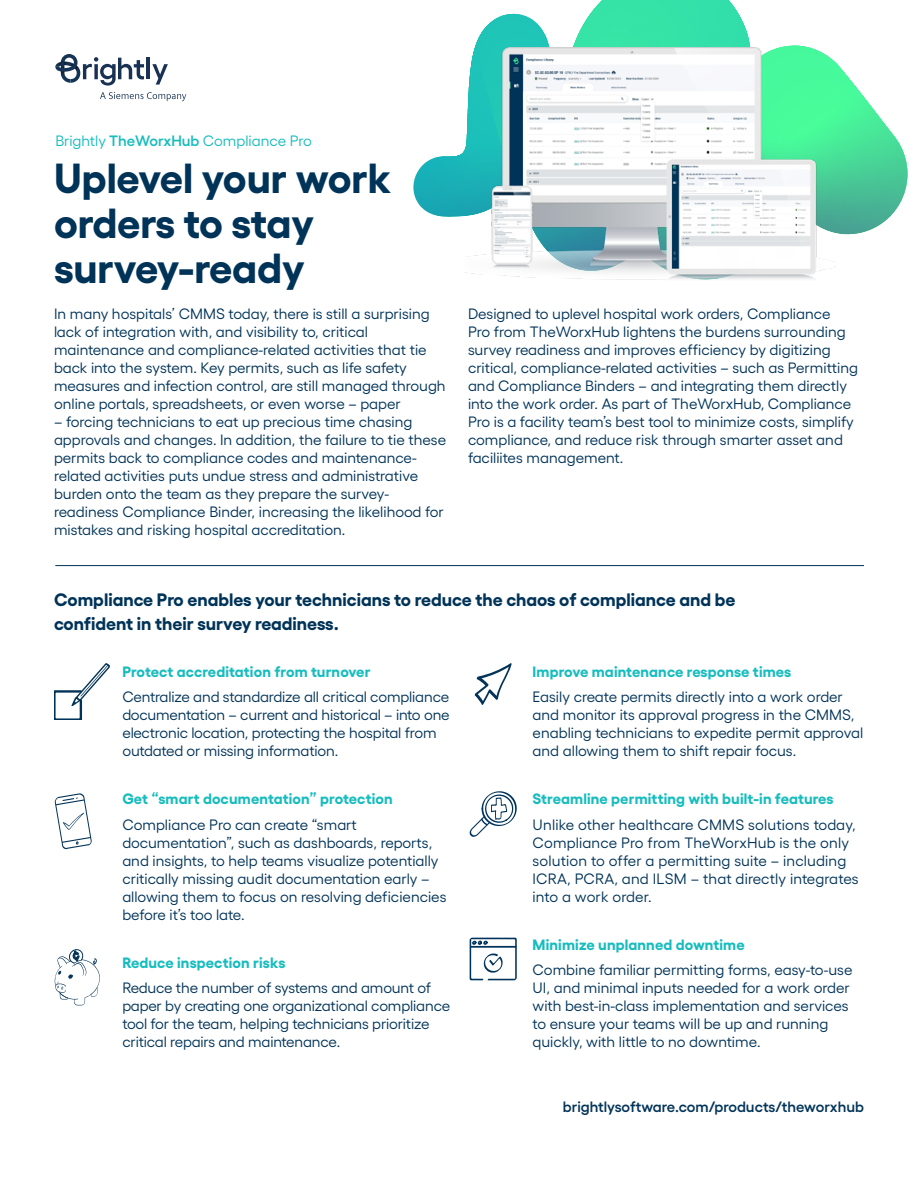
<style>
.page{position:relative;width:918px;height:1188px;background:#fff}
.page>*{position:absolute;margin:0;border:0;box-sizing:border-box;transform-origin:0 0}
.t1{font:700 42px/45px "Yellix";letter-spacing:-.005em;color:#003358}
.t2{font:700 18px/24px "Yellix";color:#003358}
.t3{font:15px/18px "Yellix";color:#003358}
.t4{font:700 15px "Yellix";letter-spacing:.01em;color:#17bcbe}
.t5{font:600 15px "Yellix";color:#003358}
.t6{font:15px "Yellix";color:#17bcbe}
.s1{font-weight:600}
</style>
<div class="page">
<svg style="left:413px;top:0;width:290px;height:217px"></svg>
<hr style="left:55px;top:565px;width:809px;height:1px;background:#003358">
<svg style="left:54px;top:663px;width:56px;height:57px"></svg>
<svg style="left:55px;top:793px;width:37px;height:56px"></svg>
<svg style="left:55px;top:950px;width:45px;height:55px"></svg>
<svg style="left:100px;top:92px;width:86px;height:9px"></svg>
<hr style="left:147px;top:58px;width:3px;height:21px;background:#193254">
<svg style="left:152px;top:64px;width:16px;height:21px"></svg>
<svg style="left:55px;top:54px;width:89px;height:32px"></svg>
<svg style="left:474px;top:663px;width:38px;height:42px"></svg>
<svg style="left:469px;top:791px;width:48px;height:46px"></svg>
<svg style="left:470px;top:938px;width:47px;height:42px"></svg>
<img style="left:464px;top:47px;width:371px;height:233px">
<p class="t6" style="left:55px;top:129px;width:258px">Brightly <span class="s1">TheWorxHub</span> Compliance Pro</p>
<h1 class="t1" style="left:54px;top:151px;width:339px">Uplevel your work orders to stay survey-ready</h1>
<p class="t3" style="left:54px;top:303px;width:393px">In many hospitals’ CMMS today, there is still a surprising lack of integration with, and visibility to, critical maintenance and compliance-related activities that tie back into the system. Key permits, such as life safety measures and infection control, are still managed through online portals, spreadsheets, or even worse – paper</p>
<p class="t3" style="left:54px;top:411px;width:394px">– forcing technicians to eat up precious time chasing approvals and changes. In addition, the failure to tie these permits back to compliance codes and maintenance&shy;related activities puts undue stress and administrative burden onto the team as they prepare the survey&shy;readiness Compliance Binder, increasing the likelihood for mistakes and risking hospital accreditation.</p>
<p class="t3" style="left:468px;top:303px;width:392px">Designed to uplevel hospital work orders, Compliance<br>Pro from TheWorxHub lightens the burdens surrounding survey readiness and improves efficiency by digitizing critical, compliance-related activities – such as Permitting and Compliance Binders – and integrating them directly into the work order. As part of TheWorxHub, Compliance Pro is a facility team’s best tool to minimize costs, simplify compliance, and reduce risk through smarter asset and faciliites management.</p>
<p class="t2" style="left:54px;top:586px;width:683px">Compliance Pro enables your technicians to reduce the chaos of compliance and be confident in their survey readiness.</p>
<p class="t4" style="left:122px;top:660px;width:250px">Protect accreditation from turnover</p>
<p class="t3" style="left:122px;top:687px;width:329px">Centralize and standardize all critical compliance documentation – current and historical – into one electronic location, protecting the hospital from outdated or missing information.</p>
<p class="t4" style="left:122px;top:787px;width:272px">Get “smart documentation” protection</p>
<p class="t3" style="left:122px;top:814px;width:326px">Compliance Pro can create “smart documentation”, such as dashboards, reports, and insights, to help teams visualize potentially critically missing audit documentation early – allowing them to focus on resolving deficiencies before it’s too late.</p>
<p class="t4" style="left:122px;top:951px;width:165px">Reduce inspection risks</p>
<p class="t3" style="left:122px;top:978px;width:329px">Reduce the number of systems and amount of paper by creating one organizational compliance tool for the team, helping technicians prioritize critical repairs and maintenance.</p>
<p class="t4" style="left:533px;top:660px;width:260px">Improve maintenance response times</p>
<p class="t3" style="left:533px;top:687px;width:332px">Easily create permits directly into a work order and monitor its approval progress in the CMMS, enabling technicians to expedite permit approval and allowing them to shift repair focus.</p>
<p class="t4" style="left:533px;top:787px;width:303px">Streamline permitting with built-in features</p>
<p class="t3" style="left:533px;top:814px;width:328px">Unlike other healthcare CMMS solutions today, Compliance Pro from TheWorxHub is the only solution to offer a permitting suite – including ICRA, PCRA, and ILSM – that directly integrates into a work order.</p>
<p class="t4" style="left:533px;top:933px;width:214px">Minimize unplanned downtime</p>
<p class="t3" style="left:533px;top:960px;width:321px">Combine familiar permitting forms, easy-to-use UI, and minimal inputs needed for a work order with best-in-class implementation and services to ensure your teams will be up and running quickly, with little to no downtime.</p>
<p class="t5" style="left:563px;top:1095px;width:303px">brightlysoftware.com/products/theworxhub</p>
</div>
